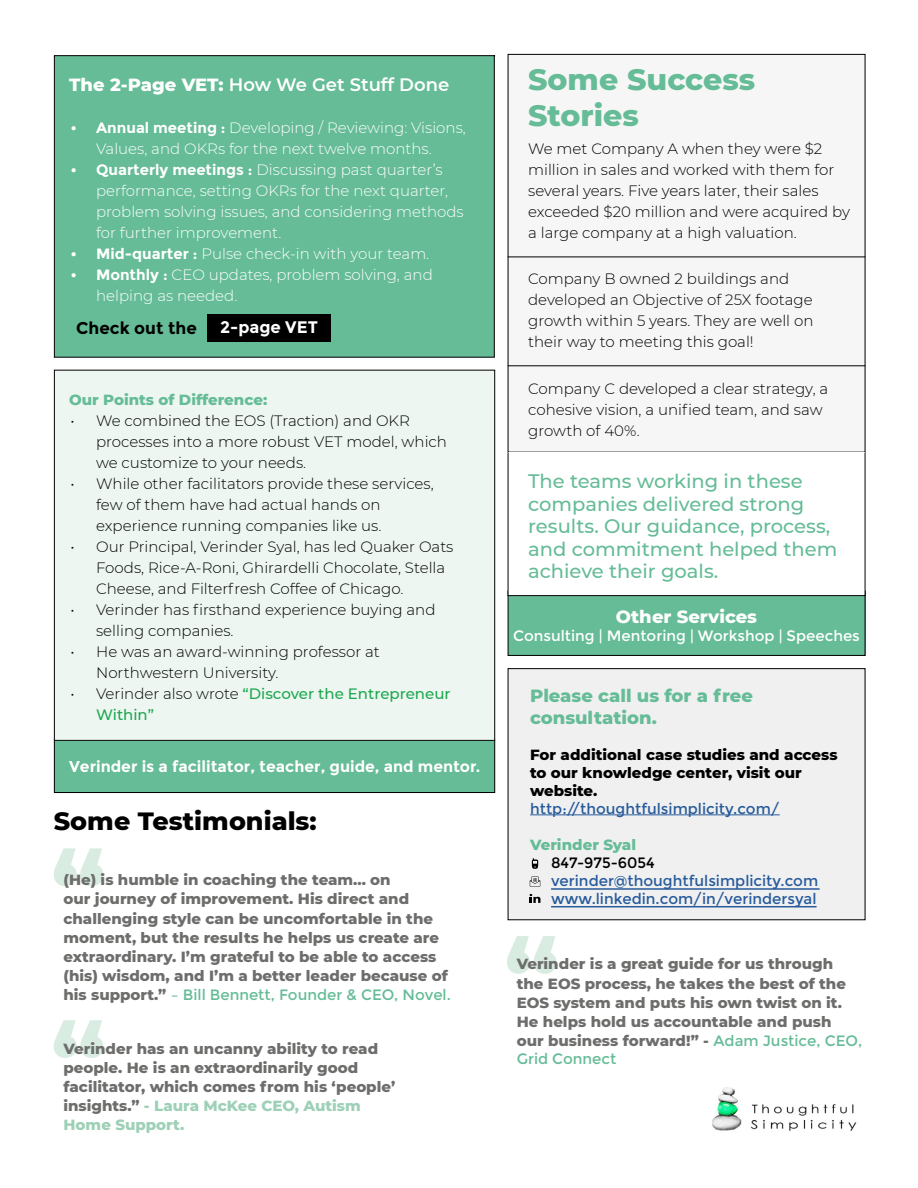
<style>
.page{position:relative;width:918px;height:1188px;background:#fff}
.page>*{position:absolute;margin:0;border:0;box-sizing:border-box;transform-origin:0 0}
.t1{font:800 30px/36px "Montserrat";color:#65bc97}
.t2{font:800 25.5px "Montserrat";color:#000}
.t3{font:500 19.5px/22.5px "Montserrat";color:#65bc97}
.t4{font:800 18px/21.6px "Montserrat";color:#65bc97}
.t5{font:600 18px "Montserrat";color:#fff}
.t6{font:800 18px "Montserrat";color:#fff}
.t7{font:700 16.95px "Montserrat";color:#000}
.t8{font:700 16.65px "Montserrat";color:#fff}
.t9{font:700 15.75px "Montserrat";color:#fff}
.t10{font:300 15px/21px "Montserrat";color:#000}
.t11{font:800 15px/19.2px "Montserrat";color:#6d6d6c}
.t12{font:300 15px/21px "Montserrat";color:#fff}
.t13{font:15px/18px "Montserrat";color:#275b9b}
.t14{font:800 15px/18px "Montserrat";color:#000}
.t15{font:500 15px/21px "Montserrat";color:#1da84f}
.t16{font:15px "Montserrat";color:#fff}
.t17{font:800 15px "Montserrat";color:#65bc97}
.t18{font:15px "Montserrat";color:#000}
.s1{font-weight:800}
.s2{font-weight:700}
.s3{font-weight:300;color:#000}
.s4{font-weight:400;color:#65bc97}
.s5{color:#9dd0b6}
</style>
<div class="page">
<div style="left:508px;top:591px;width:357px;height:64px;background:#65bc97"></div>
<div style="left:508px;top:591px;width:357px;height:65px;border:1px solid #000"></div>
<div style="left:508px;top:54px;width:357px;height:398px;background:#f6f6f6"></div>
<div style="left:54px;top:740px;width:441px;height:53px;background:#65bc97"></div>
<div style="left:54px;top:739px;width:441px;height:54px;border:1px solid #000"></div>
<div style="left:508px;top:453px;width:357px;height:143px;background:#fff"></div>
<div style="left:508px;top:452px;width:357px;height:144px;border:1px solid #000"></div>
<div style="left:54px;top:55px;width:442px;height:303px;background:#65bc97"></div>
<div style="left:54px;top:370px;width:441px;height:370px;background:#edf6f1"></div>
<div style="left:207px;top:314px;width:124px;height:28px;background:#000"></div>
<svg style="left:54px;top:848px;width:49px;height:38px"></svg>
<svg style="left:507px;top:936px;width:50px;height:38px"></svg>
<svg style="left:54px;top:1020px;width:49px;height:38px"></svg>
<hr style="left:508px;top:257px;width:357px;height:1px;background:#000">
<hr style="left:508px;top:365px;width:357px;height:1px;background:#000">
<img style="left:712px;top:1087px;width:145px;height:44px">
<div style="left:508px;top:669px;width:357px;height:251px;background:#f0f0f0"></div>
<hr style="left:530px;top:814px;width:250px;height:1px;background:#275b9b">
<svg style="left:532px;top:858px;width:6px;height:11px"></svg>
<svg style="left:530px;top:877px;width:10px;height:10px"></svg>
<svg style="left:530px;top:894px;width:10px;height:9px"></svg>
<hr style="left:551px;top:888px;width:269px;height:2px;background:#275b9b">
<hr style="left:551px;top:906px;width:266px;height:1px;background:#275b9b">
<p class="t5" style="left:69px;top:71px;width:382px"><span class="s1">The 2-Page VET:</span> How We Get Stuff Done</p>
<p class="t12" style="left:71px;top:116px;width:397px;text-align:center"><span class="s2">• Annual meeting :</span> Developing / Reviewing: Visions,<br>Values, and OKRs for the next twelve months.</p>
<p class="t12" style="left:96px;top:158px;width:369px;text-indent:-26px"><span class="s2">• Quarterly meetings :</span> Discussing past quarter’s performance, setting OKRs for the next quarter, problem solving issues, and considering methods for further improvement.</p>
<p class="t12" style="left:71px;top:242px;width:360px"><span class="s2">• Mid-quarter :</span> Pulse check-in with your team.</p>
<p class="t12" style="left:96px;top:263px;width:338px;text-indent:-26px"><span class="s2">• Monthly :</span> CEO updates, problem solving, and helping as needed.</p>
<p class="t7" style="left:76px;top:318px;width:122px">Check out the</p>
<p class="t8" style="left:220px;top:318px;width:99px">2-page VET</p>
<p class="t17" style="left:69px;top:389px;width:200px">Our Points of Difference:</p>
<p class="t10" style="left:96px;top:410px;width:352px;text-indent:-26px">• We combined the EOS (Traction) and OKR processes into a more robust VET model, which we customize to your needs.</p>
<p class="t10" style="left:96px;top:473px;width:339px;text-indent:-26px">• While other facilitators provide these services, few of them have had actual hands on experience running companies like us.</p>
<p class="t10" style="left:96px;top:536px;width:359px;text-indent:-26px">• Our Principal, Verinder Syal, has led Quaker Oats<br>Foods, Rice-A-Roni, Ghirardelli Chocolate, Stella<br>Cheese, and Filterfresh Coffee of Chicago.</p>
<p class="t10" style="left:96px;top:599px;width:341px;text-indent:-26px">• Verinder has firsthand experience buying and selling companies.</p>
<p class="t10" style="left:96px;top:641px;width:285px;text-indent:-26px">• He was an award-winning professor at<br>Northwestern University.</p>
<p class="t15" style="left:96px;top:683px;width:356px;text-indent:-26px"><span class="s3">• Verinder also wrote</span> “Discover the Entrepreneur<br>Within”</p>
<p class="t9" style="left:69px;top:757px;width:413px">Verinder is a facilitator, teacher, guide, and mentor.</p>
<h2 class="t2" style="left:54px;top:802px;width:265px">Some Testimonials:</h2>
<p class="t11" style="left:63px;top:870px;width:389px">(He) is humble in coaching the team... on<br>our journey of improvement. His direct and challenging style can be uncomfortable in the moment, but the results he helps us create are extraordinary. I’m grateful to be able to access (his) wisdom, and I’m a better leader because of his support.” <span class="s4">– Bill Bennett, Founder &amp; CEO, Novel.</span></p>
<p class="t11" style="left:63px;top:1038px;width:333px">Verinder has an uncanny ability to read people. He is an extraordinarily good facilitator, which comes from his ‘people’ insights.” <span class="s5">- Laura McKee CEO, Autism Home Support.</span></p>
<h1 class="t1" style="left:528px;top:59px;width:229px">Some Success<br>Stories</h1>
<p class="t10" style="left:528px;top:138px;width:323px">We met Company A when they were $2 million in sales and worked with them for several years. Five years later, their sales exceeded $20 million and were acquired by a large company at a high valuation.</p>
<p class="t10" style="left:528px;top:268px;width:287px">Company B owned 2 buildings and developed an Objective of 25X footage growth within 5 years. They are well on their way to meeting this goal!</p>
<p class="t10" style="left:528px;top:377px;width:302px">Company C developed a clear strategy, a cohesive vision, a unified team, and saw growth of 40%.</p>
<h3 class="t3" style="left:528px;top:470px;width:311px">The teams working in these companies delivered strong results. Our guidance, process, and commitment helped them achieve their goals.</h3>
<p class="t6" style="left:616px;top:604px;width:143px">Other Services</p>
<p class="t16" style="left:513px;top:627px;width:348px">Consulting | Mentoring | Workshop | Speeches</p>
<p class="t4" style="left:530px;top:684px;width:224px">Please call us for a free consultation.</p>
<p class="t14" style="left:530px;top:745px;width:309px">For additional case studies and access to our knowledge center, visit our website.</p>
<p class="t13" style="left:530px;top:800px;width:251px">http://thoughtfulsimplicity.com/</p>
<p class="t17" style="left:530px;top:833px;width:107px">Verinder Syal</p>
<p class="t18" style="left:551px;top:853px;width:105px">847-975-6054</p>
<p class="t13" style="left:551px;top:871px;width:269px">verinder@thoughtfulsimplicity.com www.linkedin.com/in/verindersyal</p>
<p class="t11" style="left:517px;top:954px;width:347px">Verinder is a great guide for us through the EOS process, he takes the best of the EOS system and puts his own twist on it.<br>He helps hold us accountable and push<br>our business forward!” - <span class="s4">Adam Justice, CEO, Grid Connect</span></p>
</div>
